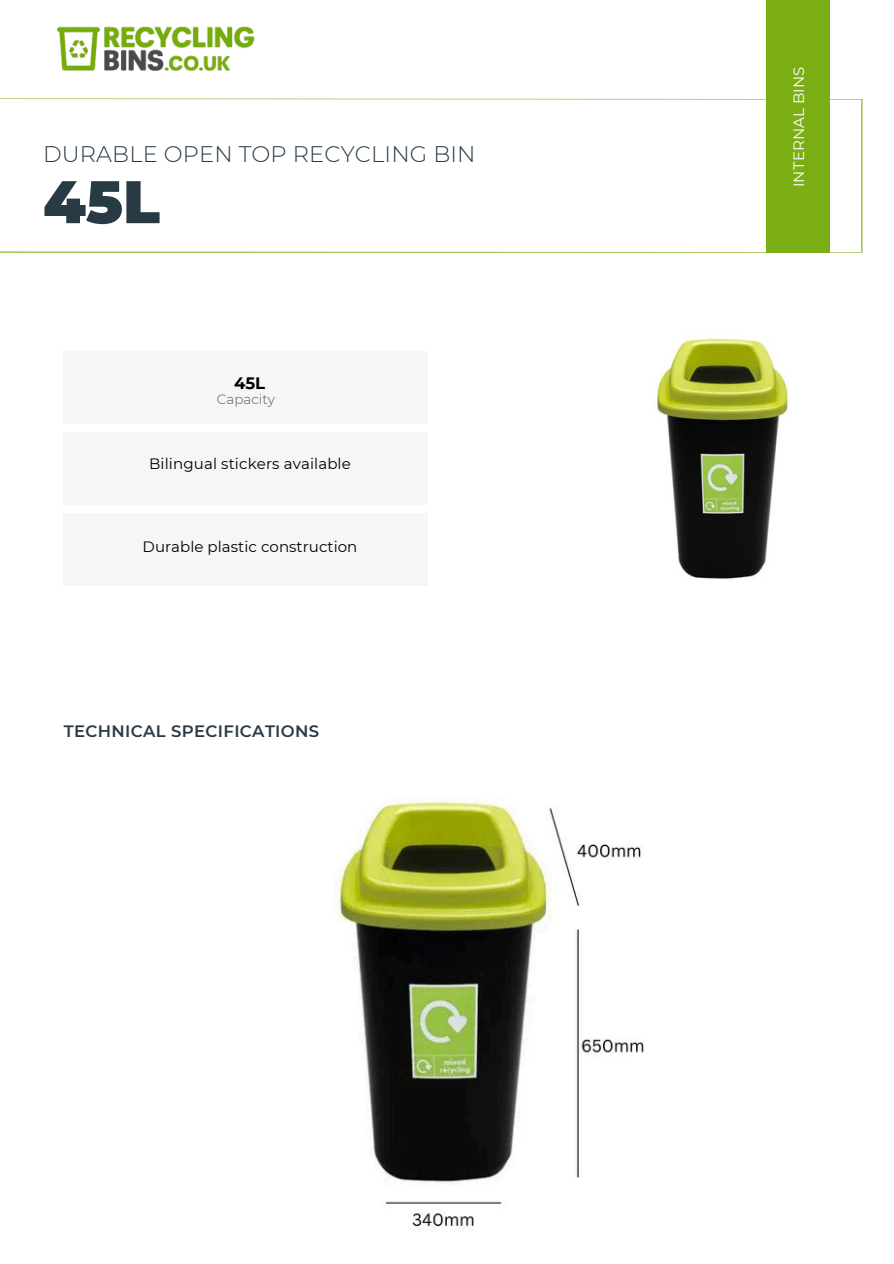
<style>
.page{position:relative;width:894px;height:1264px;background:#fff}
.page>*{position:absolute;margin:0;border:0;box-sizing:border-box;transform-origin:0 0}
.t1{font:900 60px "Montserrat";color:#283b45}
.t2{font:300 22.5px "Montserrat";letter-spacing:.005em;color:#283b45}
.t3{font:600 16.5px "Montserrat";letter-spacing:.02em;color:#283b45}
.t4{font:700 16.5px "Montserrat";color:#000}
.t5{font:15px "Montserrat";letter-spacing:.005em;color:#000}
.t6{font:15px "Montserrat";letter-spacing:.01em;color:#fff}
.t7{font:300 13.5px "Montserrat";color:#575756}
</style>
<div class="page">
<svg style="left:0;top:98px;width:862px;height:155px"></svg>
<div style="left:765px;top:0;width:64px;height:252px;background:#7bad14"></div>
<div style="left:64px;top:352px;width:363px;height:72px;background:#f6f6f6"></div>
<div style="left:64px;top:433px;width:363px;height:72px;background:#f6f6f6"></div>
<div style="left:64px;top:514px;width:363px;height:72px;background:#f6f6f6"></div>
<img style="left:57px;top:26px;width:198px;height:45px">
<img style="left:338px;top:798px;width:306px;height:430px">
<img style="left:656px;top:338px;width:133px;height:241px">
<h4 class="t2" style="left:43px;top:140px;width:434px">DURABLE OPEN TOP RECYCLING BIN</h4>
<h3 class="t1" style="left:43px;top:165px;width:118px">45L</h3>
<h5 class="t4" style="left:234px;top:373px;width:33px">45L</h5>
<p class="t7" style="left:217px;top:391px;width:60px">Capacity</p>
<p class="t5" style="left:149px;top:454px;width:203px">Bilingual stickers available</p>
<h3 class="t5" style="left:142px;top:537px;width:216px">Durable plastic construction</h3>
<h5 class="t3" style="left:64px;top:721px;width:257px">TECHNICAL SPECIFICATIONS</h5>
<p class="t6" style="left:789px;top:187px;width:122px;rotate:-90deg">INTERNAL BINS</p>
</div>
